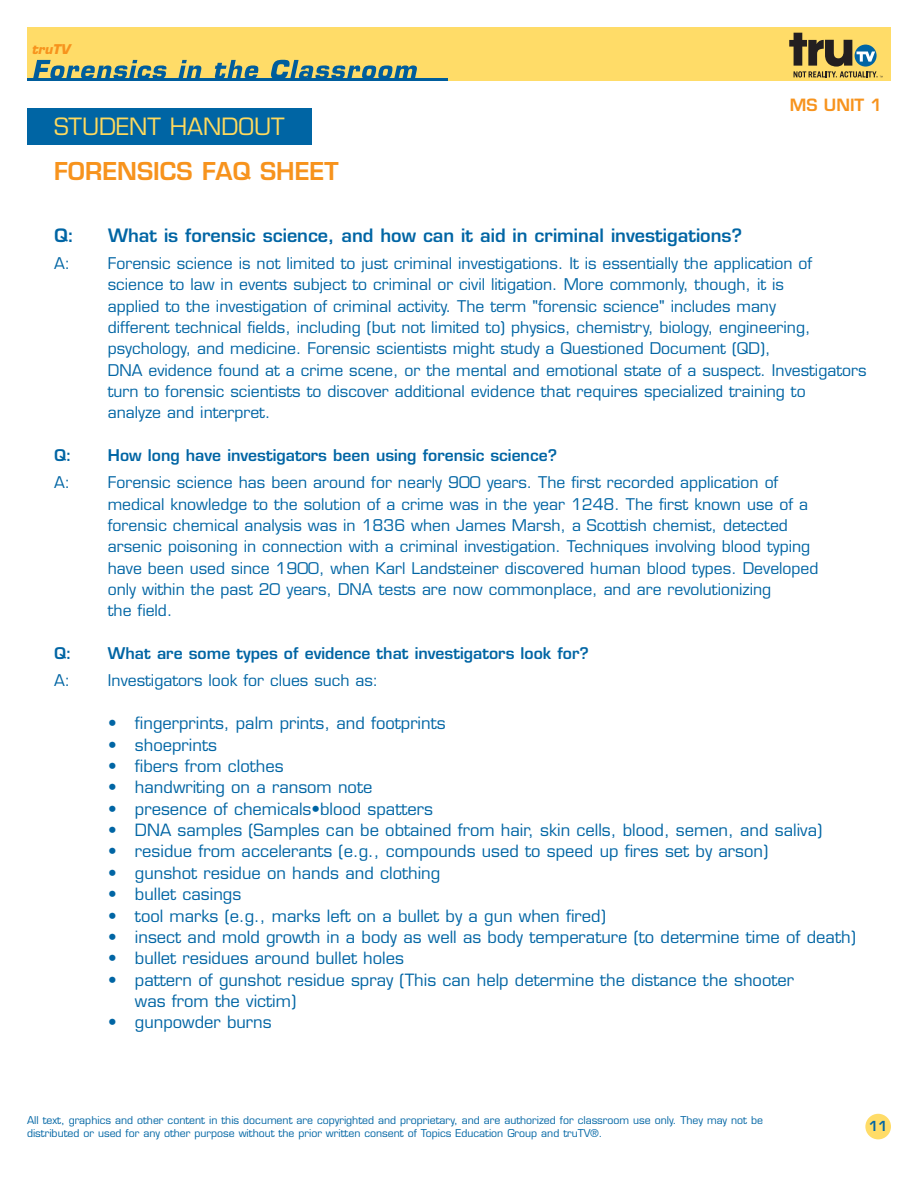
<style>
.page{position:relative;width:918px;height:1188px;background:#fff}
.page>*{position:absolute;margin:0;border:0;box-sizing:border-box;transform-origin:0 0}
.t1{font:600 24px "Eurostile";color:#f7931d}
.t2{font:23.25px "Eurostile";color:#ffda5d}
.t3{font:600 18px "Eurostile";color:#0065a4}
.t4{font:16.5px/21.3px "Eurostile";color:#0065a4}
.t5{font:600 16.5px "Eurostile";color:#f7931d}
.t6{font:15.75px/21.3px "Eurostile";color:#0065a4}
.t7{font:600 15.75px "Eurostile";color:#0065a4}
.t8{font:600 13.5px "Eurostile";color:#0065a4}
.t9{font:italic 700 13.05px "Eurostile";color:#f7931d}
.t10{font:10.5px/12.6px "Eurostile";color:#0065a4}
</style>
<div class="page">
<div style="left:27px;top:27px;width:864px;height:54px;background:#ffdc68"></div>
<svg style="left:33px;top:60px;width:134px;height:18px"></svg>
<svg style="left:178px;top:60px;width:24px;height:18px"></svg>
<svg style="left:214px;top:60px;width:45px;height:18px"></svg>
<svg style="left:271px;top:60px;width:146px;height:18px"></svg>
<hr style="left:27px;top:78px;width:421px;height:3px;background:#005d9c">
<svg style="left:789px;top:33px;width:94px;height:44px"></svg>
<div style="left:865px;top:1114px;width:26px;height:25px;background:#ffdc68;border-radius:50%"></div>
<div style="left:27px;top:108px;width:285px;height:37px;background:#0065a4"></div>
<p class="t9" style="left:31px;top:44px;width:42px">truTV</p>
<h2 class="t2" style="left:54px;top:118px;width:232px">STUDENT HANDOUT</h2>
<h1 class="t1" style="left:54px;top:162px;width:286px">FORENSICS FAQ SHEET</h1>
<p class="t5" style="left:790px;top:99px;width:94px">MS UNIT 1</p>
<p class="t3" style="left:54px;top:229px;width:22px">Q:</p>
<p class="t3" style="left:108px;top:229px;width:636px">What is forensic science, and how can it aid in criminal investigations?</p>
<p class="t6" style="left:54px;top:254px;width:18px">A:</p>
<p class="t6" style="left:108px;top:254px;width:760px">Forensic science is not limited to just criminal investigations. It is essentially the application of science to law in events subject to criminal or civil litigation. More commonly, though, it is<br>applied to the investigation of criminal activity. The term "forensic science" includes many<br>different technical fields, including (but not limited to) physics, chemistry, biology, engineering, psychology, and medicine. Forensic scientists might study a Questioned Document (QD),<br>DNA evidence found at a crime scene, or the mental and emotional state of a suspect. Investigators turn to forensic scientists to discover additional evidence that requires specialized training to<br>analyze and interpret.</p>
<p class="t7" style="left:54px;top:450px;width:19px">Q:</p>
<p class="t7" style="left:108px;top:450px;width:451px">How long have investigators been using forensic science?</p>
<p class="t6" style="left:54px;top:473px;width:18px">A:</p>
<p class="t6" style="left:108px;top:473px;width:712px">Forensic science has been around for nearly 900 years. The first recorded application of medical knowledge to the solution of a crime was in the year 1248. The first known use of a forensic chemical analysis was in 1836 when James Marsh, a Scottish chemist, detected arsenic poisoning in connection with a criminal investigation. Techniques involving blood typing have been used since 1900, when Karl Landsteiner discovered human blood types. Developed only within the past 20 years, DNA tests are now commonplace, and are revolutionizing<br>the field.</p>
<p class="t7" style="left:54px;top:648px;width:19px">Q:</p>
<p class="t7" style="left:108px;top:648px;width:482px">What are some types of evidence that investigators look for?</p>
<p class="t6" style="left:54px;top:671px;width:18px">A:</p>
<p class="t6" style="left:108px;top:671px;width:272px">Investigators look for clues such as:</p>
<p class="t4" style="left:108px;top:714px;width:339px">• fingerprints, palm prints, and footprints</p>
<p class="t4" style="left:108px;top:736px;width:110px">• shoeprints</p>
<p class="t4" style="left:108px;top:757px;width:177px">• fibers from clothes</p>
<p class="t4" style="left:108px;top:778px;width:266px">• handwriting on a ransom note</p>
<p class="t4" style="left:108px;top:800px;width:326px">• presence of chemicals•blood spatters</p>
<p class="t4" style="left:108px;top:821px;width:716px">• DNA samples (Samples can be obtained from hair, skin cells, blood, semen, and saliva)</p>
<p class="t4" style="left:108px;top:843px;width:662px">• residue from accelerants (e.g., compounds used to speed up fires set by arson)</p>
<p class="t4" style="left:108px;top:864px;width:334px">• gunshot residue on hands and clothing</p>
<p class="t4" style="left:108px;top:885px;width:135px">• bullet casings</p>
<p class="t4" style="left:108px;top:907px;width:499px">• tool marks (e.g., marks left on a bullet by a gun when fired)</p>
<p class="t4" style="left:108px;top:928px;width:749px">• insect and mold growth in a body as well as body temperature (to determine time of death)</p>
<p class="t4" style="left:108px;top:949px;width:298px">• bullet residues around bullet holes</p>
<p class="t4" style="left:135px;top:971px;width:661px;text-indent:-27px">• pattern of gunshot residue spray (This can help determine the distance the shooter was from the victim)</p>
<p class="t4" style="left:108px;top:1014px;width:165px">• gunpowder burns</p>
<p class="t10" style="left:27px;top:1115px;width:738px">All text, graphics and other content in this document are copyrighted and proprietary, and are authorized for classroom use only. They may not be distributed or used for any other purpose without the prior written consent of Topics Education Group and truTV®.</p>
<p class="t8" style="left:869px;top:1121px;width:21px">11</p>
</div>
